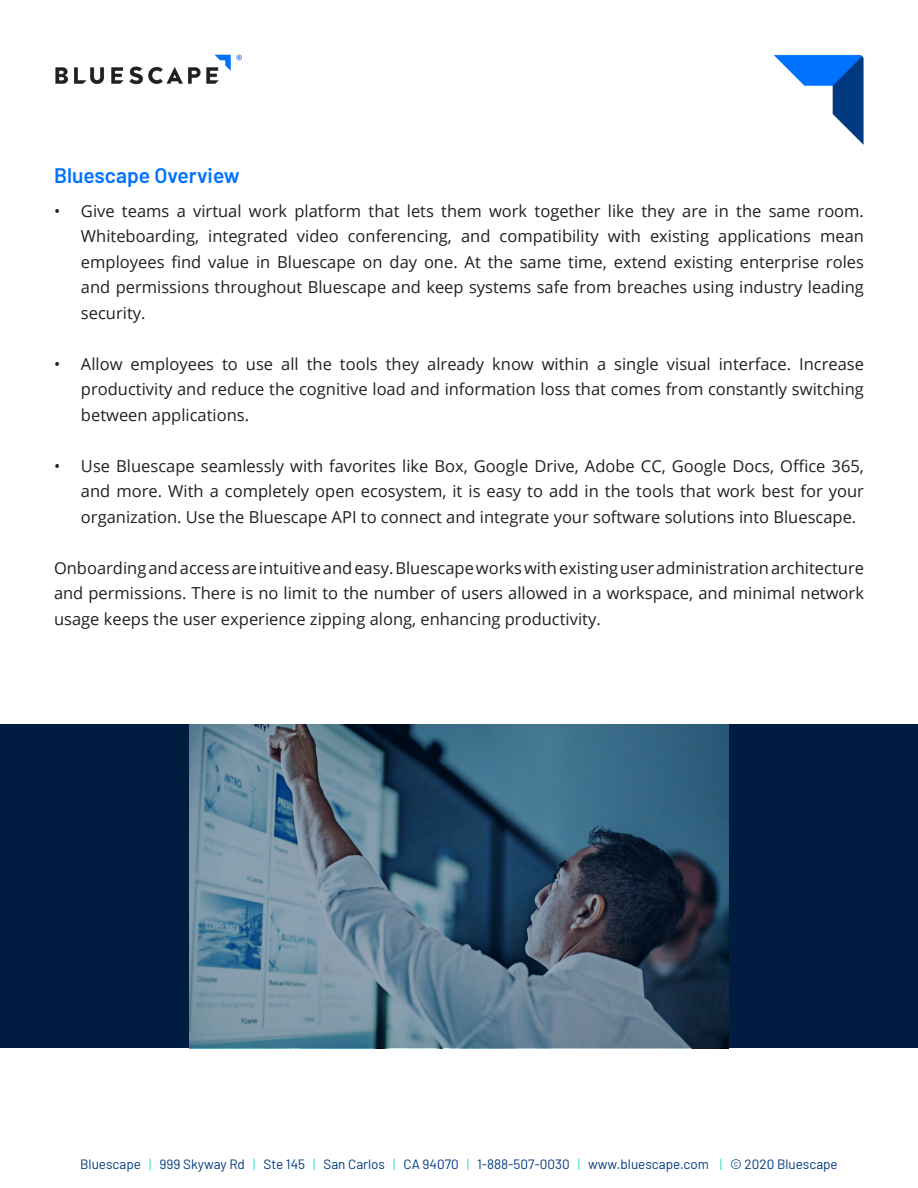
<style>
.page{position:relative;width:918px;height:1188px;background:#fff}
.page>*{position:absolute;margin:0;border:0;box-sizing:border-box;transform-origin:0 0}
.t1{font:600 21px "Barlow";color:#0072ff}
.t2{font:16.5px/25.5px "Open Sans";color:#241f21;text-align:justify}
.t3{font:13.5px "Barlow";color:#003980}
.s1{color:#33dbc4}
</style>
<div class="page">
<img style="left:55px;top:54px;width:187px;height:31px">
<img style="left:774px;top:54px;width:90px;height:91px">
<svg style="left:0;top:724px;width:918px;height:324px;background:#2c4964"></svg>
<p class="t1" style="left:54px;top:160px;width:187px">Bluescape Overview</p>
<p class="t2" style="left:81px;top:197px;width:785px;text-indent:-27px">• Give teams a virtual work platform that lets them work together like they are in the same room.<br>Whiteboarding, integrated video conferencing, and compatibility with existing applications mean employees find value in Bluescape on day one. At the same time, extend existing enterprise roles and permissions throughout Bluescape and keep systems safe from breaches using industry leading security.</p>
<p class="t2" style="left:81px;top:350px;width:785px;text-indent:-27px">• Allow employees to use all the tools they already know within a single visual interface. Increase productivity and reduce the cognitive load and information loss that comes from constantly switching between applications.</p>
<p class="t2" style="left:81px;top:452px;width:785px;text-indent:-27px">• Use Bluescape seamlessly with favorites like Box, Google Drive, Adobe CC, Google Docs, Office 365, and more. With a completely open ecosystem, it is easy to add in the tools that work best for your organization. Use the Bluescape API to connect and integrate your software solutions into Bluescape.</p>
<p class="t2" style="left:54px;top:554px;width:811px">Onboarding and access are intuitive and easy. Bluescape works with existing user administration architecture and permissions. There is no limit to the number of users allowed in a workspace, and minimal network usage keeps the user experience zipping along, enhancing productivity.</p>
<p class="t3" style="left:80px;top:1154px;width:759px">Bluescape <span class="s1">|</span> 999 Skyway Rd <span class="s1">|</span> Ste 145 <span class="s1">|</span> San Carlos <span class="s1">|</span> CA 94070 <span class="s1">|</span> 1-888-507-0030 <span class="s1">|</span> www.bluescape.com <span class="s1">|</span> © 2020 Bluescape</p>
</div>
